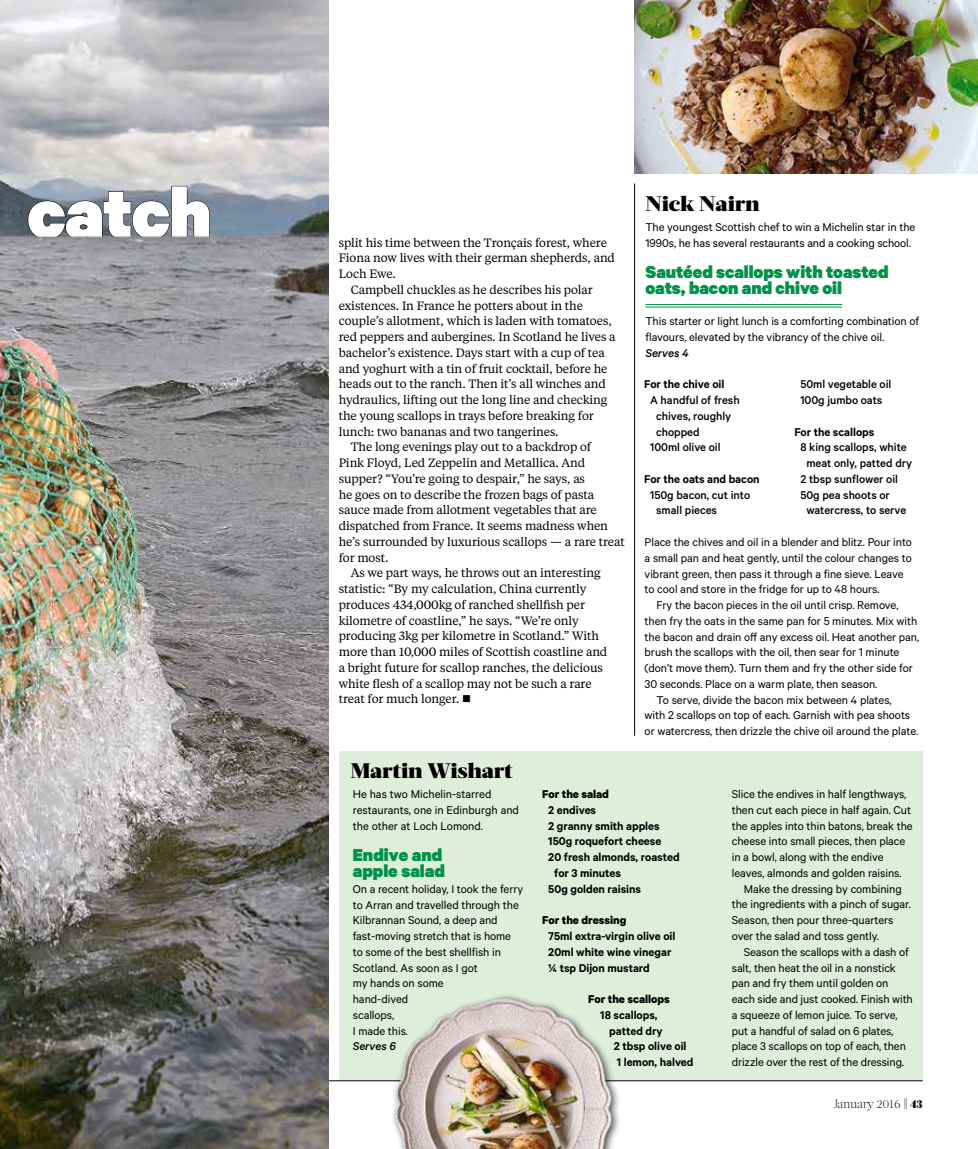
<style>
.page{position:relative;width:978px;height:1149px;background:#fff}
.page>*{position:absolute;margin:0;border:0;box-sizing:border-box;transform-origin:0 0}
.t1{font:900 79.5px "Calibre";letter-spacing:-.01em;color:#fff}
.t2{font:900 21px "Acta Headline";letter-spacing:-.01em;color:#000;scale:1.1 1}
.t3{font:900 19.5px/15.8px "Calibre";letter-spacing:-.005em;color:#009347}
.t4{font:12.75px/15.8px "Calibre";letter-spacing:-.005em;color:#000}
.t5{font:600 12.75px/15.8px "Calibre";letter-spacing:-.005em;color:#000}
.t6{font:500 12.75px/15.8px "Calibre";letter-spacing:-.005em;color:#000}
.t7{font:700 12.75px "Calibre";letter-spacing:-.005em;color:#000}
.t8{font:italic 500 12.75px "Calibre";letter-spacing:-.005em;color:#000}
.t9{font:12px "Tiempos Text";letter-spacing:-.01em;color:#000}
.t10{font:300 12px "Acta Headline";letter-spacing:-.02em;color:#000}
.s1{font-weight:900}
</style>
<div class="page">
<div style="left:339px;top:750px;width:584px;height:330px;background:#deeedb"></div>
<hr style="left:0;top:1080px;width:923px;height:1px;background:#000">
<hr style="left:645px;top:304px;width:197px;height:1px;background:#009347">
<hr style="left:645px;top:307px;width:197px;height:1px;background:#009347">
<hr style="left:634px;top:183px;width:1px;height:552px;background:#000">
<img style="left:635px;top:0;width:343px;height:173px">
<img style="left:386px;top:995px;width:280px;height:153px">
<img style="left:0;top:0;width:328px;height:1148px">
<svg style="left:28px;top:185px;width:182px;height:54px;background:#717b86"></svg>
<h1 class="t1" style="left:27px;top:163px;width:186px">catch</h1>
<p class="t9" style="left:339px;top:234px;width:270px">split his time between the Tronçais forest, where</p>
<p class="t9" style="left:339px;top:250px;width:278px">Fiona now lives with their german shepherds, and</p>
<p class="t9" style="left:339px;top:265px;width:59px">Loch Ewe.</p>
<p class="t9" style="left:351px;top:281px;width:244px">Campbell chuckles as he describes his polar</p>
<p class="t9" style="left:339px;top:297px;width:246px">existences. In France he potters about in the</p>
<p class="t9" style="left:339px;top:313px;width:275px">couple’s allotment, which is laden with tomatoes,</p>
<p class="t9" style="left:339px;top:328px;width:278px">red peppers and aubergines. In Scotland he lives a</p>
<p class="t9" style="left:339px;top:344px;width:268px">bachelor’s existence. Days start with a cup of tea</p>
<p class="t9" style="left:339px;top:360px;width:270px">and yoghurt with a tin of fruit cocktail, before he</p>
<p class="t9" style="left:339px;top:376px;width:269px">heads out to the ranch. Then it’s all winches and</p>
<p class="t9" style="left:339px;top:391px;width:270px">hydraulics, lifting out the long line and checking</p>
<p class="t9" style="left:339px;top:407px;width:256px">the young scallops in trays before breaking for</p>
<p class="t9" style="left:339px;top:423px;width:221px">lunch: two bananas and two tangerines.</p>
<p class="t9" style="left:351px;top:439px;width:242px">The long evenings play out to a backdrop of</p>
<p class="t9" style="left:339px;top:454px;width:248px">Pink Floyd, Led Zeppelin and Metallica. And</p>
<p class="t9" style="left:339px;top:470px;width:248px">supper? “You’re going to despair,” he says, as</p>
<p class="t9" style="left:339px;top:486px;width:257px">he goes on to describe the frozen bags of pasta</p>
<p class="t9" style="left:339px;top:502px;width:260px">sauce made from allotment vegetables that are</p>
<p class="t9" style="left:339px;top:517px;width:271px">dispatched from France. It seems madness when</p>
<p class="t9" style="left:339px;top:533px;width:288px">he’s surrounded by luxurious scallops — a rare treat</p>
<p class="t9" style="left:339px;top:549px;width:51px">for most.</p>
<p class="t9" style="left:351px;top:565px;width:251px">As we part ways, he throws out an interesting</p>
<p class="t9" style="left:339px;top:580px;width:249px">statistic: “By my calculation, China currently</p>
<p class="t9" style="left:339px;top:596px;width:248px">produces 434,000kg of ranched shellfish per</p>
<p class="t9" style="left:339px;top:612px;width:242px">kilometre of coastline,” he says. “We’re only</p>
<p class="t9" style="left:339px;top:628px;width:262px">producing 3kg per kilometre in Scotland.” With</p>
<p class="t9" style="left:339px;top:643px;width:270px">more than 10,000 miles of Scottish coastline and</p>
<p class="t9" style="left:339px;top:659px;width:266px">a bright future for scallop ranches, the delicious</p>
<p class="t9" style="left:339px;top:675px;width:254px">white flesh of a scallop may not be such a rare</p>
<p class="t9" style="left:339px;top:691px;width:134px">treat for much longer. ■</p>
<h2 class="t2" style="left:350px;top:757px;width:149px">Martin Wishart</h2>
<h2 class="t2" style="left:645px;top:191px;width:105px">Nick Nairn</h2>
<p class="t4" style="left:645px;top:218px;width:271px">The youngest Scottish chef to win a Michelin star in the<br>1990s, he has several restaurants and a cooking school.</p>
<h3 class="t3" style="left:645px;top:263px;width:245px">Sautéed scallops with toasted oats, bacon and chive oil</h3>
<p class="t4" style="left:645px;top:313px;width:275px">This starter or light lunch is a comforting combination of flavours, elevated by the vibrancy of the chive oil.</p>
<p class="t8" style="left:645px;top:345px;width:45px">Serves 4</p>
<p class="t5" style="left:644px;top:376px;width:82px">For the chive oil</p>
<p class="t6" style="left:650px;top:392px;width:91px">A handful of fresh</p>
<p class="t6" style="left:656px;top:407px;width:77px">chives, roughly</p>
<p class="t6" style="left:656px;top:423px;width:45px">chopped</p>
<p class="t6" style="left:650px;top:439px;width:72px">100ml olive oil</p>
<p class="t5" style="left:644px;top:470px;width:117px">For the oats and bacon</p>
<p class="t6" style="left:656px;top:486px;width:95px;text-indent:-6px">150g bacon, cut into small pieces</p>
<p class="t6" style="left:800px;top:376px;width:93px">50ml vegetable oil<br>100g jumbo oats</p>
<p class="t5" style="left:794px;top:423px;width:81px">For the scallops</p>
<p class="t6" style="left:800px;top:439px;width:108px">8 king scallops, white</p>
<p class="t6" style="left:806px;top:455px;width:107px">meat only, patted dry</p>
<p class="t6" style="left:800px;top:470px;width:99px">2 tbsp sunflower oil</p>
<p class="t6" style="left:800px;top:486px;width:91px">50g pea shoots or</p>
<p class="t6" style="left:806px;top:502px;width:101px">watercress, to serve</p>
<p class="t4" style="left:645px;top:533px;width:269px">Place the chives and oil in a blender and blitz. Pour into a small pan and heat gently, until the colour changes to vibrant green, then pass it through a fine sieve. Leave to cool and store in the fridge for up to 48 hours.</p>
<p class="t4" style="left:657px;top:596px;width:243px">Fry the bacon pieces in the oil until crisp. Remove,</p>
<p class="t4" style="left:645px;top:612px;width:274px">then fry the oats in the same pan for 5 minutes. Mix with</p>
<p class="t4" style="left:645px;top:628px;width:276px">the bacon and drain off any excess oil. Heat another pan,</p>
<p class="t4" style="left:645px;top:643px;width:256px">brush the scallops with the oil, then sear for 1 minute</p>
<p class="t4" style="left:645px;top:659px;width:270px">(don’t move them). Turn them and fry the other side for</p>
<p class="t4" style="left:645px;top:675px;width:234px">30 seconds. Place on a warm plate, then season.</p>
<p class="t4" style="left:657px;top:691px;width:237px">To serve, divide the bacon mix between 4 plates,</p>
<p class="t4" style="left:645px;top:706px;width:267px">with 2 scallops on top of each. Garnish with pea shoots</p>
<p class="t4" style="left:645px;top:722px;width:275px">or watercress, then drizzle the chive oil around the plate.</p>
<p class="t4" style="left:353px;top:785px;width:168px">He has two Michelin-starred restaurants, one in Edinburgh and the other at Loch Lomond.</p>
<h3 class="t3" style="left:353px;top:846px;width:94px">Endive and apple salad</h3>
<p class="t4" style="left:353px;top:880px;width:172px">On a recent holiday, I took the ferry to Arran and travelled through the<br>Kilbrannan Sound, a deep and fast-moving stretch that is home to some of the best shellfish in<br>Scotland. As soon as I got<br>my hands on some<br>hand-dived<br>scallops,<br>I made this.</p>
<p class="t8" style="left:353px;top:1038px;width:45px">Serves 6</p>
<p class="t7" style="left:542px;top:786px;width:68px">For the salad</p>
<p class="t5" style="left:548px;top:801px;width:49px">2 endives</p>
<p class="t5" style="left:548px;top:817px;width:113px">2 granny smith apples</p>
<p class="t5" style="left:548px;top:833px;width:115px">150g roquefort cheese</p>
<p class="t5" style="left:548px;top:848px;width:133px">20 fresh almonds, roasted</p>
<p class="t5" style="left:554px;top:864px;width:68px">for 3 minutes</p>
<p class="t5" style="left:548px;top:880px;width:94px">50g golden raisins</p>
<p class="t7" style="left:542px;top:912px;width:86px">For the dressing</p>
<p class="t5" style="left:548px;top:927px;width:129px">75ml extra-virgin olive oil<br>20ml white wine vinegar ¼ tsp Dijon mustard</p>
<p class="t7" style="left:588px;top:990px;width:83px">For the scallops</p>
<p class="t5" style="left:600px;top:1006px;width:59px">18 scallops,</p>
<p class="t5" style="left:609px;top:1022px;width:55px">patted dry</p>
<p class="t5" style="left:614px;top:1037px;width:74px">2 tbsp olive oil</p>
<p class="t5" style="left:617px;top:1053px;width:78px">1 lemon, halved</p>
<p class="t4" style="left:732px;top:785px;width:176px">Slice the endives in half lengthways,</p>
<p class="t4" style="left:732px;top:801px;width:181px">then cut each piece in half again. Cut</p>
<p class="t4" style="left:732px;top:817px;width:182px">the apples into thin batons, break the</p>
<p class="t4" style="left:732px;top:832px;width:175px">cheese into small pieces, then place</p>
<p class="t4" style="left:732px;top:848px;width:153px">in a bowl, along with the endive</p>
<p class="t4" style="left:732px;top:864px;width:171px">leaves, almonds and golden raisins.</p>
<p class="t4" style="left:744px;top:880px;width:159px">Make the dressing by combining</p>
<p class="t4" style="left:732px;top:895px;width:181px">the ingredients with a pinch of sugar.</p>
<p class="t4" style="left:732px;top:911px;width:163px">Season, then pour three-quarters</p>
<p class="t4" style="left:732px;top:927px;width:149px">over the salad and toss gently.</p>
<p class="t4" style="left:744px;top:943px;width:166px">Season the scallops with a dash of</p>
<p class="t4" style="left:732px;top:958px;width:166px">salt, then heat the oil in a nonstick</p>
<p class="t4" style="left:732px;top:974px;width:158px">pan and fry them until golden on</p>
<p class="t4" style="left:732px;top:990px;width:183px">each side and just cooked. Finish with</p>
<p class="t4" style="left:732px;top:1006px;width:167px">a squeeze of lemon juice. To serve,</p>
<p class="t4" style="left:732px;top:1021px;width:163px">put a handful of salad on 6 plates,</p>
<p class="t4" style="left:732px;top:1037px;width:176px">place 3 scallops on top of each, then</p>
<p class="t4" style="left:732px;top:1053px;width:174px">drizzle over the rest of the dressing.</p>
<p class="t10" style="left:834px;top:1096px;width:90px">January 2016 <span class="s1">|| 43</span></p>
</div>
